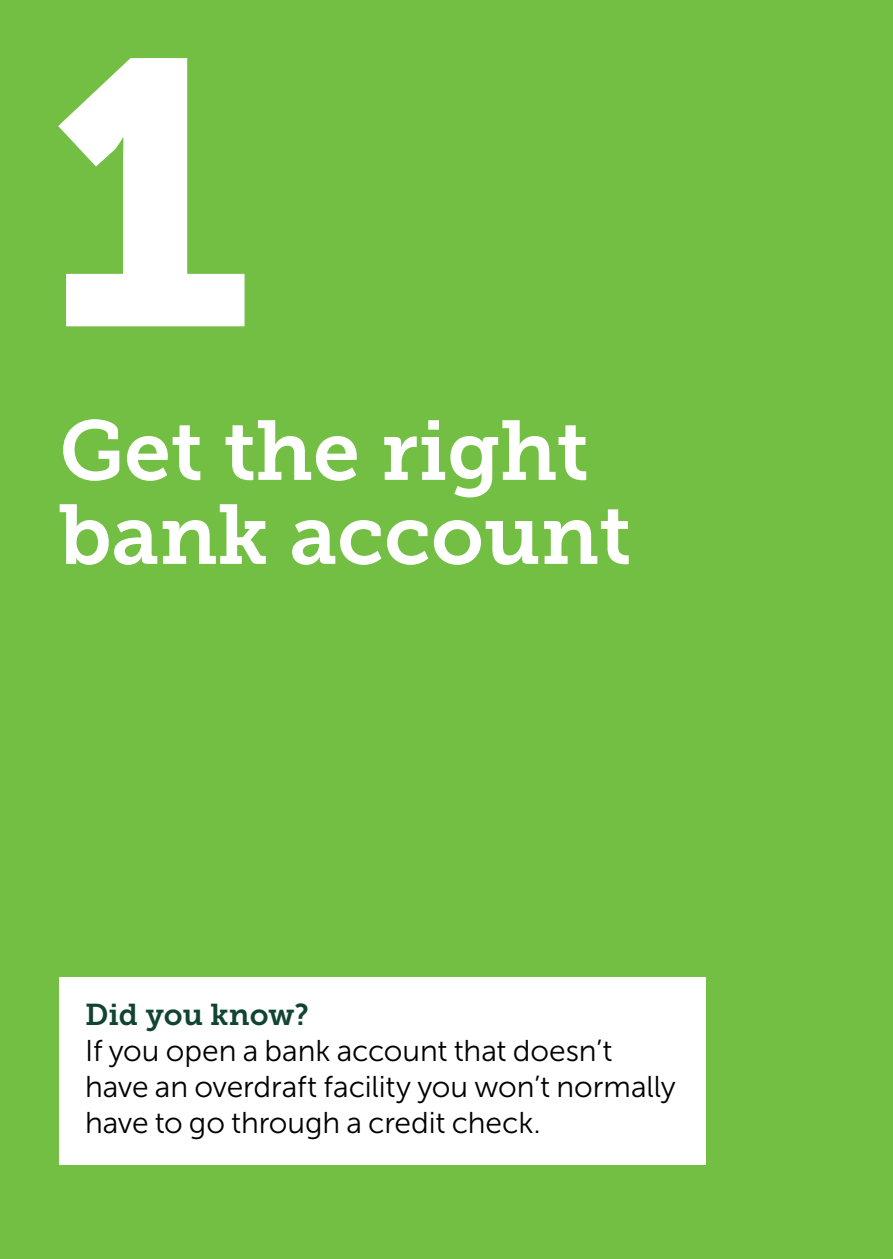
<style>
.page{position:relative;width:893px;height:1259px;background:#72bf44}
.page>*{position:absolute;margin:0;border:0;box-sizing:border-box;transform-origin:0 0}
.t1{font:375px "Museo Slab 900";color:#fff}
.Header_Title_Pages_M{font:84px/84px "Museo Slab 700";color:#fff}
.Body_02_Museo_Sans_3{font:30px/36px "Museo Sans 300";letter-spacing:-.005em;color:#000}
.t2{font:30px "Museo Slab 700";color:#114432}
</style>
<div class="page">
<div style="left:60px;top:977px;width:646px;height:187px;background:#fff"></div>
<p class="t1" style="left:48px;top:-23px;width:205px">1</p>
<p class="Header_Title_Pages_M" style="left:60px;top:409px;width:573px">Get the right bank account</p>
<p class="t2" style="left:85px;top:997px;width:225px">Did you know?</p>
<p class="Body_02_Museo_Sans_3" style="left:85px;top:1032px;width:592px">If you open a bank account that doesn’t have an overdraft facility you won’t normally have to go through a credit check.</p>
</div>
